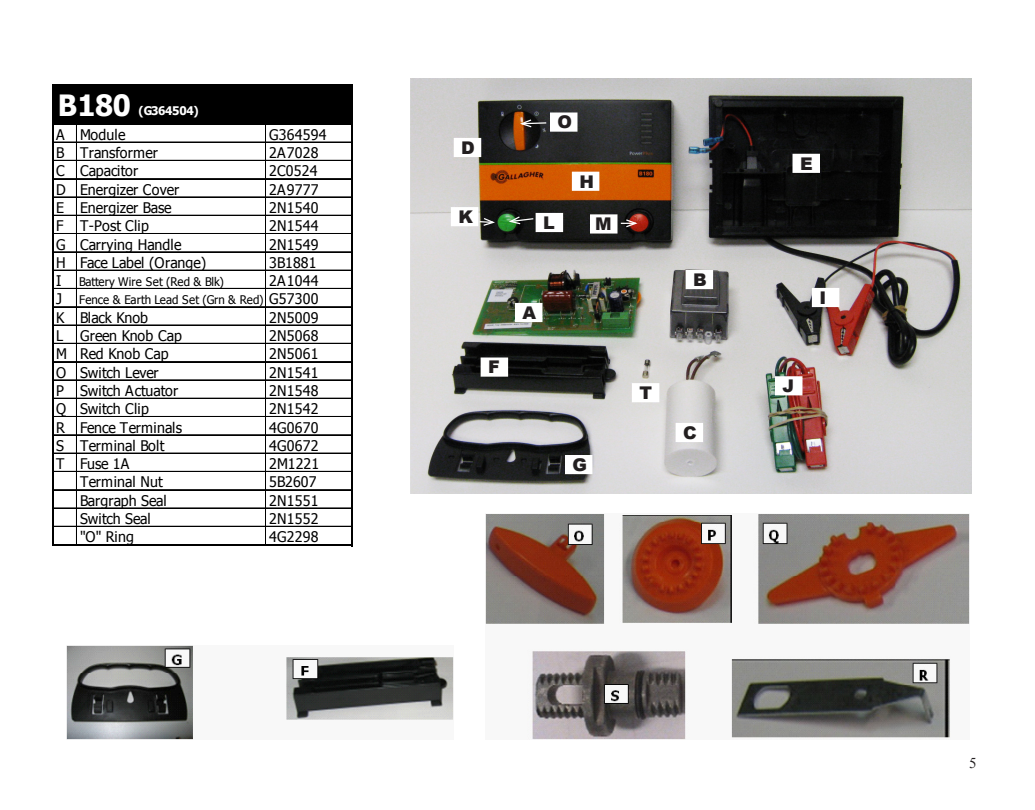
<style>
.page{position:relative;width:1035px;height:810px;background:#fff}
.page>*{position:absolute;margin:0;border:0;box-sizing:border-box;transform-origin:0 0}
.t1{font:700 29.25px "Tahoma";color:#fff}
.t2{font:900 17.5px "Arial";color:#231f20}
.t3{font:15px "Times New Roman";color:#231f20}
.t4{font:14.62px "Tahoma";letter-spacing:.015em;color:#000}
.t5{font:14.62px "Tahoma";letter-spacing:-.01em;color:#000}
.t6{font:14.62px "Tahoma";letter-spacing:-.005em;color:#000}
.t7{font:14.62px "Tahoma";letter-spacing:-.025em;color:#000}
.t8{font:11.88px "Tahoma";letter-spacing:.01em;color:#000}
.t9{font:700 11.88px "Tahoma";letter-spacing:-.02em;color:#fff}
.s1{font-size:14.62px}
</style>
<div class="page">
<img style="left:67px;top:645px;width:387px;height:95px">
<img style="left:485px;top:514px;width:485px;height:225px">
<img style="left:410px;top:79px;width:561px;height:415px">
<div style="left:454px;top:138px;width:27px;height:19px;background:#fff"></div>
<div style="left:550px;top:112px;width:28px;height:20px;background:#fff;border:2px solid #fff"></div>
<div style="left:572px;top:172px;width:27px;height:19px;background:#fff;border:2px solid #fff"></div>
<div style="left:451px;top:207px;width:27px;height:19px;background:#fff"></div>
<div style="left:536px;top:213px;width:27px;height:19px;background:#fff"></div>
<div style="left:590px;top:214px;width:28px;height:20px;background:#fff;border:2px solid #fff"></div>
<div style="left:792px;top:154px;width:28px;height:19px;background:#fff;border:2px solid #fff"></div>
<div style="left:515px;top:303px;width:27px;height:19px;background:#fff"></div>
<div style="left:686px;top:270px;width:27px;height:19px;background:#fff"></div>
<div style="left:812px;top:288px;width:27px;height:19px;background:#fff"></div>
<div style="left:775px;top:376px;width:27px;height:19px;background:#fff;border:2px solid #fff"></div>
<div style="left:676px;top:423px;width:27px;height:19px;background:#fff"></div>
<div style="left:632px;top:383px;width:27px;height:19px;background:#fff"></div>
<div style="left:481px;top:358px;width:27px;height:19px;background:#fff;border:2px solid #fff"></div>
<div style="left:565px;top:455px;width:27px;height:19px;background:#fff"></div>
<div style="left:53px;top:85px;width:299px;height:39px;background:#000"></div>
<hr style="left:52px;top:84px;width:2px;height:462px;background:#000">
<hr style="left:76px;top:125px;width:1px;height:420px;background:#000">
<hr style="left:265px;top:125px;width:1px;height:420px;background:#000">
<hr style="left:266px;top:125px;width:1px;height:420px;background:#000">
<hr style="left:351px;top:86px;width:1px;height:460px;background:#000">
<hr style="left:54px;top:84px;width:298px;height:2px;background:#000">
<hr style="left:54px;top:122px;width:298px;height:3px;background:#000">
<hr style="left:54px;top:142px;width:297px;height:1px;background:#000">
<hr style="left:54px;top:160px;width:297px;height:1px;background:#000">
<hr style="left:54px;top:178px;width:297px;height:1px;background:#000">
<hr style="left:54px;top:179px;width:297px;height:1px;background:#000">
<hr style="left:54px;top:197px;width:297px;height:1px;background:#000">
<hr style="left:54px;top:215px;width:297px;height:1px;background:#000">
<hr style="left:54px;top:233px;width:297px;height:1px;background:#000">
<hr style="left:54px;top:252px;width:297px;height:1px;background:#000">
<hr style="left:54px;top:270px;width:297px;height:1px;background:#000">
<hr style="left:54px;top:288px;width:297px;height:1px;background:#000">
<hr style="left:54px;top:306px;width:297px;height:1px;background:#000">
<hr style="left:54px;top:307px;width:297px;height:1px;background:#000">
<hr style="left:54px;top:325px;width:297px;height:1px;background:#000">
<hr style="left:54px;top:343px;width:297px;height:1px;background:#000">
<hr style="left:54px;top:361px;width:297px;height:1px;background:#000">
<hr style="left:54px;top:362px;width:297px;height:1px;background:#000">
<hr style="left:54px;top:380px;width:297px;height:1px;background:#000">
<hr style="left:54px;top:398px;width:297px;height:1px;background:#000">
<hr style="left:54px;top:416px;width:297px;height:1px;background:#000">
<hr style="left:54px;top:435px;width:297px;height:1px;background:#000">
<hr style="left:54px;top:453px;width:297px;height:1px;background:#000">
<hr style="left:54px;top:471px;width:297px;height:1px;background:#000">
<hr style="left:54px;top:489px;width:297px;height:1px;background:#000">
<hr style="left:54px;top:490px;width:297px;height:1px;background:#000">
<hr style="left:54px;top:508px;width:297px;height:1px;background:#000">
<hr style="left:54px;top:526px;width:297px;height:1px;background:#000">
<hr style="left:54px;top:545px;width:298px;height:1px;background:#000">
<svg style="left:502px;top:112px;width:46px;height:16px"></svg>
<svg style="left:472px;top:215px;width:63px;height:37px;background:#555f54"></svg>
<svg style="left:621px;top:218px;width:18px;height:10px"></svg>
<p class="t1" style="left:58px;top:85px;width:75px">B180</p>
<p class="t9" style="left:139px;top:103px;width:62px">(G364504)</p>
<p class="t4" style="left:56px;top:125px;width:71px">A Module</p>
<p class="t4" style="left:269px;top:125px;width:59px">G364594</p>
<p class="t4" style="left:56px;top:143px;width:103px">B Transformer</p>
<p class="t4" style="left:269px;top:143px;width:51px">2A7028</p>
<p class="t6" style="left:56px;top:161px;width:84px">C Capacitor</p>
<p class="t4" style="left:269px;top:161px;width:50px">2C0524</p>
<p class="t4" style="left:56px;top:180px;width:125px">D Energizer Cover</p>
<p class="t4" style="left:269px;top:180px;width:51px">2A9777</p>
<p class="t6" style="left:56px;top:198px;width:117px">E Energizer Base</p>
<p class="t4" style="left:269px;top:198px;width:51px">2N1540</p>
<p class="t4" style="left:56px;top:216px;width:95px">F T-Post Clip</p>
<p class="t4" style="left:269px;top:216px;width:51px">2N1544</p>
<p class="t4" style="left:56px;top:234px;width:127px">G Carrying Handle</p>
<p class="t4" style="left:269px;top:234px;width:51px">2N1549</p>
<p class="t5" style="left:56px;top:253px;width:152px">H Face Label (Orange)</p>
<p class="t4" style="left:269px;top:253px;width:49px">3B1881</p>
<p class="t8" style="left:56px;top:274px;width:169px"><span class="s1">I</span> Battery Wire Set (Red &amp; Blk)</p>
<p class="t4" style="left:269px;top:271px;width:51px">2A1044</p>
<p class="t8" style="left:56px;top:292px;width:264px"><span class="s1">J</span> Fence &amp; Earth Lead Set (Grn &amp; Red) <span class="s1">G57300</span></p>
<p class="t7" style="left:56px;top:308px;width:94px">K Black Knob</p>
<p class="t4" style="left:269px;top:308px;width:51px">2N5009</p>
<p class="t4" style="left:56px;top:326px;width:127px">L Green Knob Cap</p>
<p class="t4" style="left:269px;top:326px;width:51px">2N5068</p>
<p class="t4" style="left:56px;top:344px;width:114px">M Red Knob Cap</p>
<p class="t4" style="left:269px;top:344px;width:51px">2N5061</p>
<p class="t4" style="left:56px;top:363px;width:104px">O Switch Lever</p>
<p class="t4" style="left:269px;top:363px;width:51px">2N1541</p>
<p class="t5" style="left:56px;top:381px;width:124px">P Switch Actuator</p>
<p class="t4" style="left:269px;top:381px;width:51px">2N1548</p>
<p class="t4" style="left:56px;top:399px;width:95px">Q Switch Clip</p>
<p class="t4" style="left:269px;top:399px;width:51px">2N1542</p>
<p class="t4" style="left:56px;top:417px;width:128px">R Fence Terminals</p>
<p class="t4" style="left:269px;top:417px;width:51px">4G0670</p>
<p class="t4" style="left:56px;top:436px;width:110px">S Terminal Bolt</p>
<p class="t4" style="left:269px;top:436px;width:51px">4G0672</p>
<p class="t4" style="left:56px;top:454px;width:75px">T Fuse 1A</p>
<p class="t4" style="left:269px;top:454px;width:52px">2M1221</p>
<p class="t4" style="left:80px;top:472px;width:84px">Terminal Nut</p>
<p class="t4" style="left:269px;top:472px;width:49px">5B2607</p>
<p class="t5" style="left:80px;top:491px;width:88px">Bargraph Seal</p>
<p class="t4" style="left:269px;top:491px;width:51px">2N1551</p>
<p class="t5" style="left:80px;top:509px;width:72px">Switch Seal</p>
<p class="t4" style="left:269px;top:509px;width:51px">2N1552</p>
<p class="t4" style="left:80px;top:527px;width:55px">"O" Ring</p>
<p class="t4" style="left:269px;top:527px;width:51px">4G2298</p>
<p class="t2" style="left:461px;top:135px;width:15px">D</p>
<p class="t2" style="left:558px;top:109px;width:16px">O</p>
<p class="t2" style="left:579px;top:169px;width:16px">H</p>
<p class="t2" style="left:458px;top:204px;width:16px">K</p>
<p class="t2" style="left:543px;top:210px;width:13px">L</p>
<p class="t2" style="left:595px;top:211px;width:18px">M</p>
<p class="t2" style="left:488px;top:354px;width:13px">F</p>
<p class="t2" style="left:522px;top:300px;width:15px">A</p>
<p class="t2" style="left:572px;top:452px;width:16px">G</p>
<p class="t2" style="left:639px;top:380px;width:14px">T</p>
<p class="t2" style="left:693px;top:267px;width:15px">B</p>
<p class="t2" style="left:683px;top:420px;width:15px">C</p>
<p class="t2" style="left:800px;top:151px;width:14px">E</p>
<p class="t2" style="left:819px;top:285px;width:8px">I</p>
<p class="t2" style="left:782px;top:373px;width:13px">J</p>
<p class="t3" style="left:969px;top:753px;width:9px">5</p>
</div>
